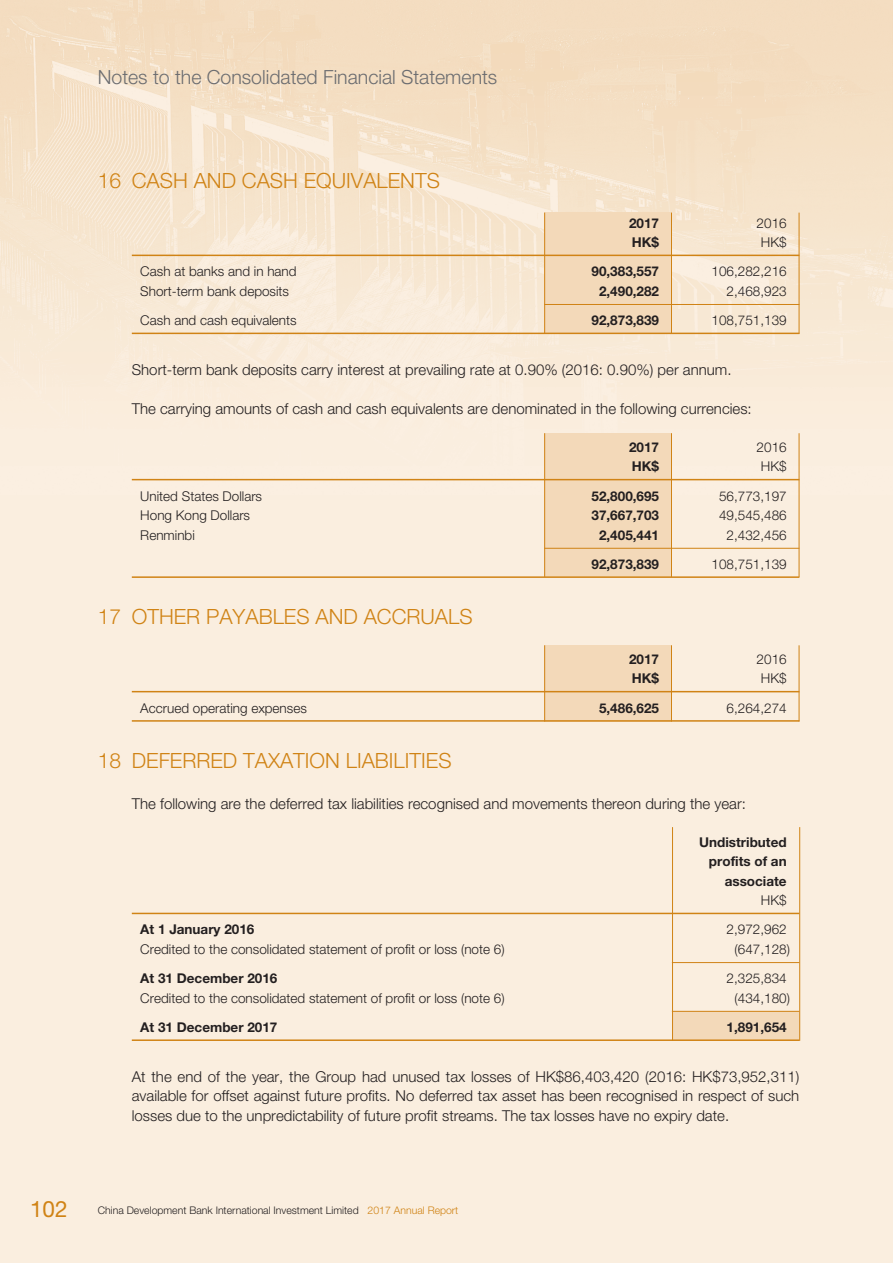
<style>
.page{position:relative;width:893px;height:1263px;background:#faeedf}
.page>*{position:absolute;margin:0;border:0;box-sizing:border-box;transform-origin:0 0}
.t1{font:22.5px "Helvetica Neue LT Std";color:#d08315}
.t2{font:300 21px "Helvetica Neue LT Std";color:#d08315}
.t3{font:300 19.5px "Helvetica Neue LT Std";color:#6c6d70}
.t4{font:300 15px/19.5px "Helvetica Neue LT Std";color:#231f20;text-align:justify}
.t5{font:300 13.5px "Helvetica Neue LT Std";color:#231f20}
.t6{font:700 13.5px/19.5px "Helvetica Neue LT Std";color:#231f20;text-align:right}
.t7{font:300 10.5px "Helvetica Neue LT Std";color:#231f20}
.s1{color:#d08315}
</style>
<div class="page">
<img style="left:0;top:0;width:893px;height:494px">
<div style="left:544px;top:645px;width:128px;height:76px;background:#f3d9b9"></div>
<hr style="left:544px;top:645px;width:1px;height:76px;background:#d08315">
<hr style="left:671px;top:645px;width:1px;height:76px;background:#d08315">
<hr style="left:799px;top:645px;width:1px;height:76px;background:#d08315">
<div style="left:544px;top:433px;width:128px;height:144px;background:#f3d9b9"></div>
<hr style="left:544px;top:433px;width:1px;height:144px;background:#d08315">
<hr style="left:671px;top:433px;width:1px;height:144px;background:#d08315">
<hr style="left:799px;top:433px;width:1px;height:144px;background:#d08315">
<div style="left:672px;top:1011px;width:128px;height:30px;background:#f3d9b9"></div>
<hr style="left:672px;top:827px;width:1px;height:214px;background:#d08315">
<hr style="left:799px;top:827px;width:1px;height:214px;background:#d08315">
<div style="left:544px;top:213px;width:128px;height:121px;background:#f3d9b9"></div>
<hr style="left:544px;top:213px;width:1px;height:121px;background:#d08315">
<hr style="left:671px;top:213px;width:1px;height:121px;background:#d08315">
<hr style="left:799px;top:213px;width:1px;height:121px;background:#d08315">
<hr style="left:132px;top:255px;width:667px;height:1px;background:#d08315">
<hr style="left:544px;top:304px;width:255px;height:1px;background:#d08315">
<hr style="left:132px;top:333px;width:667px;height:1px;background:#d08315">
<hr style="left:132px;top:479px;width:667px;height:1px;background:#d08315">
<hr style="left:544px;top:548px;width:255px;height:1px;background:#d08315">
<hr style="left:132px;top:576px;width:667px;height:2px;background:#d08315">
<hr style="left:132px;top:691px;width:667px;height:1px;background:#d08315">
<hr style="left:132px;top:720px;width:667px;height:2px;background:#d08315">
<hr style="left:132px;top:913px;width:667px;height:1px;background:#d08315">
<hr style="left:672px;top:962px;width:127px;height:1px;background:#d08315">
<hr style="left:672px;top:1011px;width:127px;height:1px;background:#d08315">
<hr style="left:132px;top:1039px;width:667px;height:2px;background:#d08315">
<h3 class="t3" style="left:98px;top:65px;width:401px">Notes to the Consolidated Financial Statements</h3>
<h2 class="t2" style="left:98px;top:167px;width:64px">16 Cash</h2>
<h2 class="t2" style="left:194px;top:167px;width:15px">and</h2>
<h2 class="t2" style="left:242px;top:167px;width:15px">cash</h2>
<h2 class="t2" style="left:304px;top:167px;width:14px">equivalents</h2>
<p class="t6" style="left:629px;top:213px;width:32px">2017</p>
<p class="t5" style="left:757px;top:214px;width:32px">2016</p>
<p class="t6" style="left:632px;top:232px;width:29px">HK$</p>
<p class="t5" style="left:761px;top:234px;width:27px">HK$</p>
<p class="t5" style="left:140px;top:263px;width:158px">Cash at banks and in hand</p>
<p class="t6" style="left:591px;top:261px;width:69px">90,383,557</p>
<p class="t5" style="left:712px;top:263px;width:77px">106,282,216</p>
<p class="t5" style="left:140px;top:283px;width:150px">Short-term bank deposits</p>
<p class="t6" style="left:599px;top:281px;width:62px">2,490,282</p>
<p class="t5" style="left:727px;top:283px;width:62px">2,468,923</p>
<p class="t5" style="left:140px;top:312px;width:158px">Cash and cash equivalents</p>
<p class="t6" style="left:591px;top:310px;width:69px">92,873,839</p>
<p class="t5" style="left:712px;top:312px;width:77px">108,751,139</p>
<p class="t4" style="left:132px;top:360px;width:601px">Short-term bank deposits carry interest at prevailing rate at 0.90% (2016: 0.90%) per annum.</p>
<p class="t4" style="left:132px;top:399px;width:621px">The carrying amounts of cash and cash equivalents are denominated in the following currencies:</p>
<p class="t6" style="left:629px;top:437px;width:32px">2017</p>
<p class="t5" style="left:757px;top:439px;width:32px">2016</p>
<p class="t6" style="left:632px;top:456px;width:29px">HK$</p>
<p class="t5" style="left:761px;top:458px;width:27px">HK$</p>
<p class="t5" style="left:140px;top:487px;width:123px">United States Dollars</p>
<p class="t6" style="left:591px;top:486px;width:69px">52,800,695</p>
<p class="t5" style="left:719px;top:487px;width:69px">56,773,197</p>
<p class="t5" style="left:140px;top:507px;width:111px">Hong Kong Dollars</p>
<p class="t6" style="left:591px;top:505px;width:69px">37,667,703</p>
<p class="t5" style="left:719px;top:507px;width:69px">49,545,486</p>
<p class="t5" style="left:140px;top:526px;width:56px">Renminbi</p>
<p class="t6" style="left:599px;top:525px;width:62px">2,405,441</p>
<p class="t5" style="left:727px;top:526px;width:62px">2,432,456</p>
<p class="t6" style="left:591px;top:554px;width:69px">92,873,839</p>
<p class="t5" style="left:712px;top:556px;width:77px">108,751,139</p>
<h2 class="t2" style="left:98px;top:603px;width:64px">17 Other</h2>
<h2 class="t2" style="left:206px;top:603px;width:14px">payables</h2>
<h2 class="t2" style="left:315px;top:603px;width:15px">and</h2>
<h2 class="t2" style="left:364px;top:603px;width:15px">accruals</h2>
<p class="t6" style="left:629px;top:649px;width:32px">2017</p>
<p class="t5" style="left:757px;top:651px;width:32px">2016</p>
<p class="t6" style="left:632px;top:668px;width:29px">HK$</p>
<p class="t5" style="left:761px;top:670px;width:27px">HK$</p>
<p class="t5" style="left:140px;top:699px;width:168px">Accrued operating expenses</p>
<p class="t6" style="left:599px;top:698px;width:62px">5,486,625</p>
<p class="t5" style="left:727px;top:699px;width:62px">6,264,274</p>
<h2 class="t2" style="left:98px;top:747px;width:63px">18 Deferred</h2>
<h2 class="t2" style="left:243px;top:747px;width:13px">taxation</h2>
<h2 class="t2" style="left:346px;top:747px;width:11px">liabilities</h2>
<p class="t4" style="left:132px;top:793px;width:616px">The following are the deferred tax liabilities recognised and movements thereon during the year:</p>
<p class="t6" style="left:699px;top:832px;width:89px">Undistributed profits of an associate</p>
<p class="t5" style="left:761px;top:892px;width:27px">HK$</p>
<p class="t6" style="left:140px;top:919px;width:116px">At 1 January 2016</p>
<p class="t5" style="left:727px;top:921px;width:62px">2,972,962</p>
<p class="t5" style="left:140px;top:941px;width:366px">Credited to the consolidated statement of profit or loss (note 6)</p>
<p class="t5" style="left:735px;top:941px;width:57px">(647,128)</p>
<p class="t6" style="left:140px;top:968px;width:139px">At 31 December 2016</p>
<p class="t5" style="left:727px;top:970px;width:62px">2,325,834</p>
<p class="t5" style="left:140px;top:989px;width:366px">Credited to the consolidated statement of profit or loss (note 6)</p>
<p class="t5" style="left:735px;top:989px;width:57px">(434,180)</p>
<p class="t6" style="left:140px;top:1017px;width:139px">At 31 December 2017</p>
<p class="t6" style="left:727px;top:1017px;width:62px">1,891,654</p>
<p class="t4" style="left:132px;top:1066px;width:669px">At the end of the year, the Group had unused tax losses of HK$86,403,420 (2016: HK$73,952,311) available for offset against future profits. No deferred tax asset has been recognised in respect of such losses due to the unpredictability of future profit streams. The tax losses have no expiry date.</p>
<h1 class="t1" style="left:30px;top:1196px;width:39px">102</h1>
<p class="t7" style="left:98px;top:1204px;width:362px">China Development Bank International Investment Limited <span class="s1">2017 Annual Report</span></p>
</div>
